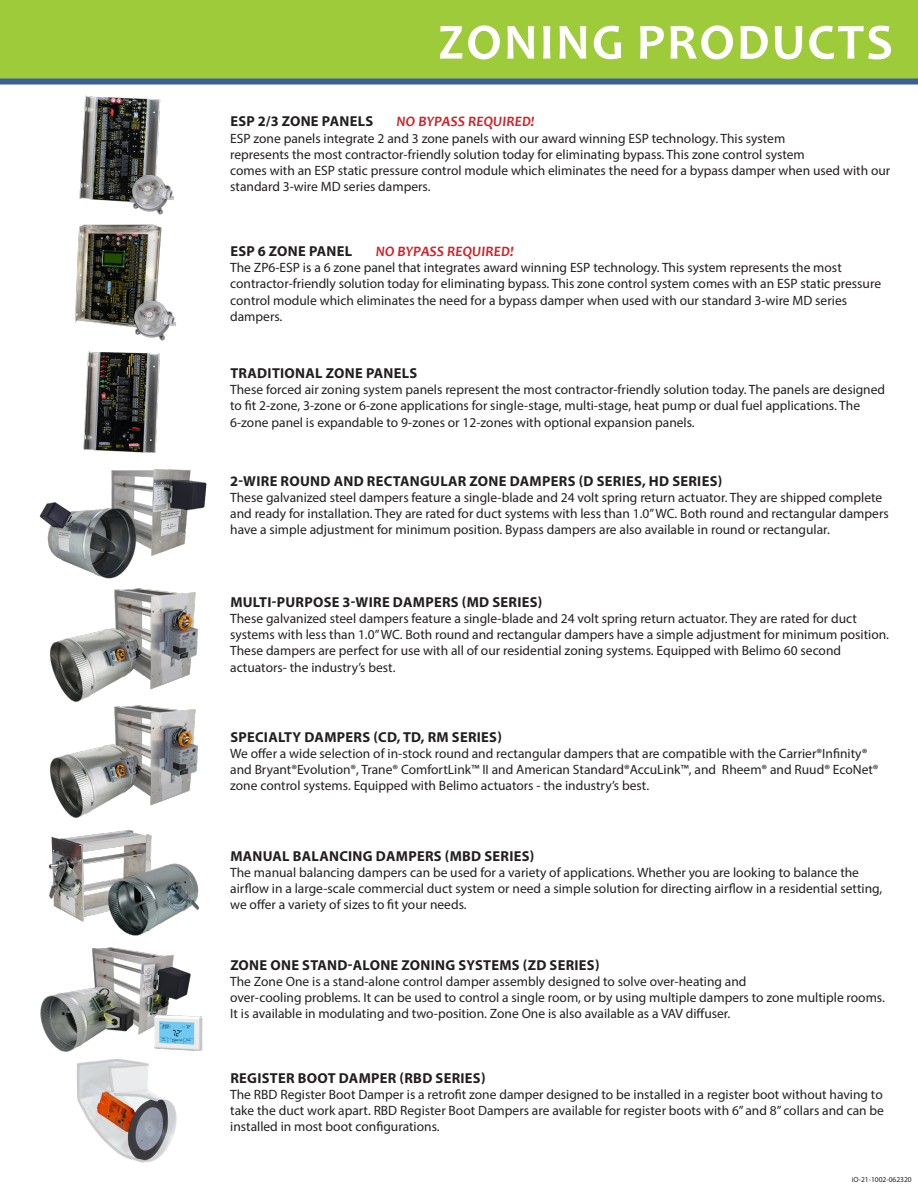
<style>
.page{position:relative;width:918px;height:1188px;background:#fff}
.page>*{position:absolute;margin:0;border:0;box-sizing:border-box;transform-origin:0 0}
.t1{font:700 51px "Candara";letter-spacing:.04em;color:#fff}
.t2{font:700 14.4px "Myriad Pro";letter-spacing:.02em;color:#231f20}
.t3{font:italic 700 14.4px "Candara";color:#d1232a}
.t4{font:13.5px/16.2px "Myriad Pro";color:#231f20}
.t5{font:7.5px "Myriad Pro";color:#231f20}
</style>
<div class="page">
<img style="left:114px;top:588px;width:85px;height:102px">
<img style="left:50px;top:627px;width:101px;height:75px">
<img style="left:114px;top:705px;width:85px;height:101px">
<img style="left:50px;top:744px;width:101px;height:74px">
<img style="left:111px;top:469px;width:96px;height:87px">
<img style="left:39px;top:500px;width:111px;height:79px">
<img style="left:92px;top:947px;width:99px;height:89px">
<img style="left:40px;top:979px;width:98px;height:72px">
<img style="left:155px;top:1016px;width:47px;height:34px">
<img style="left:83px;top:351px;width:77px;height:102px">
<img style="left:79px;top:95px;width:82px;height:107px">
<img style="left:127px;top:174px;width:47px;height:41px">
<img style="left:75px;top:224px;width:87px;height:103px">
<img style="left:128px;top:301px;width:48px;height:40px">
<div style="left:0;top:0;width:918px;height:82px;background:#9ecb3a"></div>
<div style="left:0;top:79px;width:918px;height:6px;background:#3d5e9b"></div>
<img style="left:49px;top:829px;width:151px;height:107px">
<img style="left:60px;top:1046px;width:126px;height:117px">
<p class="t1" style="left:438px;top:10px;width:456px">ZONING PRODUCTS</p>
<p class="t2" style="left:230px;top:112px;width:144px">ESP 2/3 ZONE PANELS</p>
<p class="t3" style="left:397px;top:113px;width:139px">NO BYPASS REQUIRED!</p>
<p class="t4" style="left:230px;top:130px;width:662px">ESP zone panels integrate 2 and 3 zone panels with our award winning ESP technology. This system<br>represents the most contractor-friendly solution today for eliminating bypass. This zone control system<br>comes with an ESP static pressure control module which eliminates the need for a bypass damper when used with our standard 3-wire MD series dampers.</p>
<p class="t2" style="left:230px;top:242px;width:123px">ESP 6 ZONE PANEL</p>
<p class="t3" style="left:376px;top:242px;width:139px">NO BYPASS REQUIRED!</p>
<p class="t4" style="left:230px;top:259px;width:652px">The ZP6-ESP is a 6 zone panel that integrates award winning ESP technology. This system represents the most contractor-friendly solution today for eliminating bypass. This zone control system comes with an ESP static pressure control module which eliminates the need for a bypass damper when used with our standard 3-wire MD series dampers.</p>
<p class="t2" style="left:230px;top:364px;width:188px">TRADITIONAL ZONE PANELS</p>
<p class="t4" style="left:230px;top:381px;width:656px">These forced air zoning system panels represent the most contractor-friendly solution today. The panels are designed to fit 2-zone, 3-zone or 6-zone applications for single-stage, multi-stage, heat pump or dual fuel applications. The<br>6-zone panel is expandable to 9-zones or 12-zones with optional expansion panels.</p>
<p class="t2" style="left:230px;top:471px;width:494px">2-WIRE ROUND AND RECTANGULAR ZONE DAMPERS (D SERIES, HD SERIES)</p>
<p class="t4" style="left:230px;top:489px;width:660px">These galvanized steel dampers feature a single-blade and 24 volt spring return actuator. They are shipped complete and ready for installation. They are rated for duct systems with less than 1.0” WC. Both round and rectangular dampers have a simple adjustment for minimum position. Bypass dampers are also available in round or rectangular.</p>
<p class="t2" style="left:230px;top:593px;width:314px">MULTI-PURPOSE 3-WIRE DAMPERS (MD SERIES)</p>
<p class="t4" style="left:230px;top:610px;width:660px">These galvanized steel dampers feature a single-blade and 24 volt spring return actuator. They are rated for duct systems with less than 1.0” WC. Both round and rectangular dampers have a simple adjustment for minimum position.<br>These dampers are perfect for use with all of our residential zoning systems. Equipped with Belimo 60 second actuators- the industry’s best.</p>
<p class="t2" style="left:230px;top:727px;width:273px">SPECIALTY DAMPERS (CD, TD, RM SERIES)</p>
<p class="t4" style="left:230px;top:745px;width:650px">We offer a wide selection of in-stock round and rectangular dampers that are compatible with the Carrier®Infinity® and Bryant®Evolution®, Trane® ComfortLink™ II and American Standard®AccuLink™, and Rheem® and Ruud® EcoNet® zone control systems. Equipped with Belimo actuators - the industry’s best.</p>
<p class="t2" style="left:230px;top:847px;width:306px">MANUAL BALANCING DAMPERS (MBD SERIES)</p>
<p class="t4" style="left:230px;top:864px;width:654px">The manual balancing dampers can be used for a variety of applications. Whether you are looking to balance the airflow in a large-scale commercial duct system or need a simple solution for directing airflow in a residential setting, we offer a variety of sizes to fit your needs.</p>
<p class="t2" style="left:230px;top:955px;width:371px">ZONE ONE STAND-ALONE ZONING SYSTEMS (ZD SERIES)</p>
<p class="t4" style="left:230px;top:973px;width:518px">The Zone One is a stand-alone control damper assembly designed to solve over-heating and</p>
<p class="t4" style="left:230px;top:989px;width:656px">over-cooling problems. It can be used to control a single room, or by using multiple dampers to zone multiple rooms.<br>It is available in modulating and two-position. Zone One is also available as a VAV diffuser.</p>
<p class="t2" style="left:230px;top:1069px;width:257px">REGISTER BOOT DAMPER (RBD SERIES)</p>
<p class="t4" style="left:230px;top:1086px;width:655px;text-align:justify">The RBD Register Boot Damper is a retrofit zone damper designed to be installed in a register boot without having to take the duct work apart. RBD Register Boot Dampers are available for register boots with 6” and 8” collars and can be installed in most boot configurations.</p>
<p class="t5" style="left:852px;top:1174px;width:62px">iO-21-1002-062320</p>
</div>
